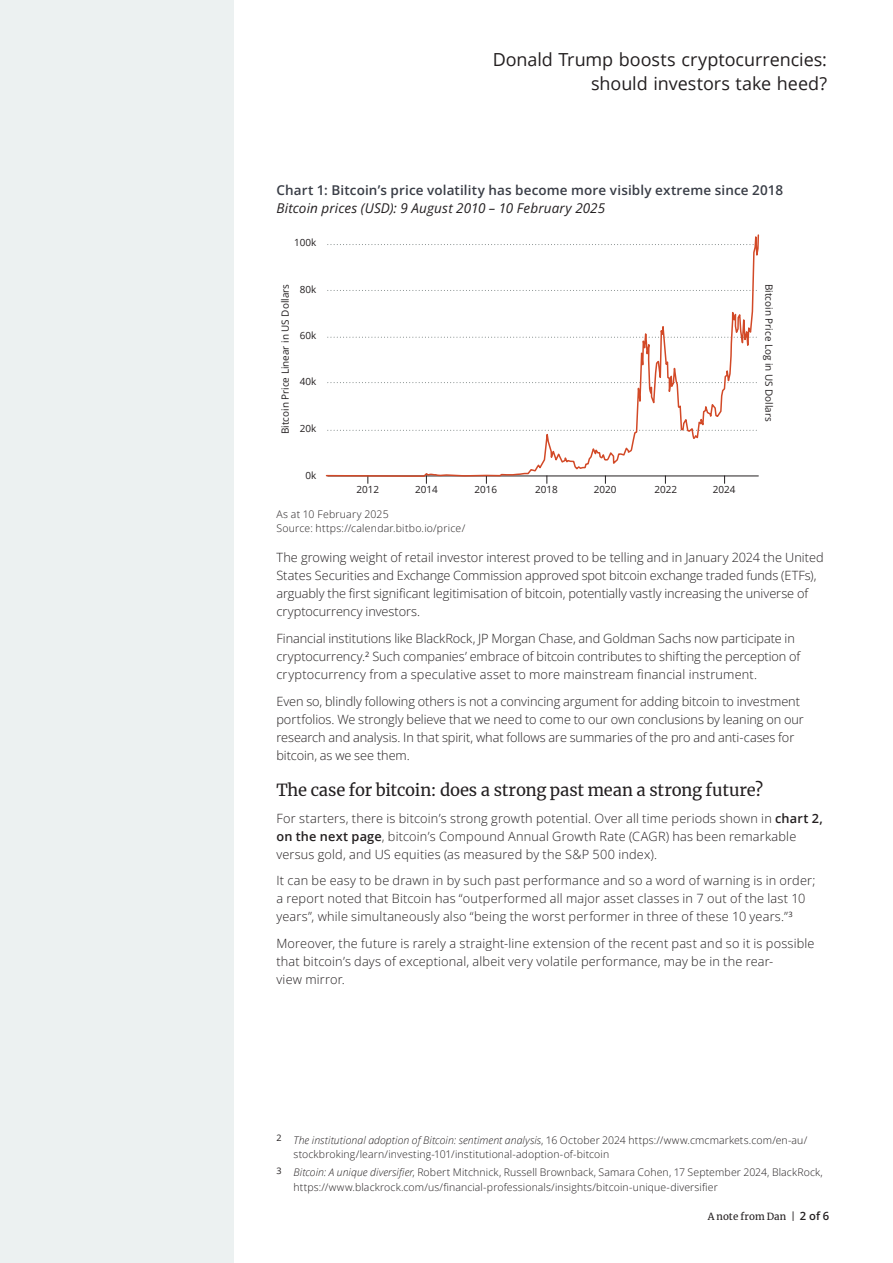
<style>
.page{position:relative;width:893px;height:1263px;background:#fff}
.page>*{position:absolute;margin:0;border:0;box-sizing:border-box;transform-origin:0 0}
.t1{font:18px/24px "Open Sans";letter-spacing:-.005em;color:#231f20;text-align:right}
._01_Subhead_1{font:16.5px "Merriweather";letter-spacing:-.015em;color:#231f20}
._04_Subhead_4{font:600 13.5px "Open Sans";letter-spacing:.01em;color:#393d46}
._05_Subhead_5{font:italic 13.5px "Open Sans";letter-spacing:.01em;color:#231f20}
._07_Body_Text{font:300 12.75px/18px "Open Sans";letter-spacing:.005em;color:#231f20}
._01_Footnotes{font:300 10.5px/14.2px "Open Sans";letter-spacing:.01em;color:#231f20}
._00_Disclaimer{font:300 10.5px/13.5px "Open Sans";letter-spacing:.025em;color:#231f20}
.t2{font:9.9px "Open Sans";color:#231f20}
.t3{font:9.75px "Merriweather";letter-spacing:.005em;color:#231f20}
.s1{font-weight:600}
.s2{font-style:italic}
.s3{font-family:"Open Sans";font-weight:600;font-size:11.25px}
</style>
<div class="page">
<div style="left:0;top:0;width:234px;height:1263px;background:#ecf1f1"></div>
<svg style="left:325px;top:234px;width:435px;height:244px"></svg>
<h1 class="t1" style="left:493px;top:47px;width:336px">Donald Trump boosts cryptocurrencies: should investors take heed?</h1>
<p class="_04_Subhead_4" style="left:276px;top:181px;width:508px">Chart 1: Bitcoin’s price volatility has become more visibly extreme since 2018</p>
<h5 class="_05_Subhead_5" style="left:276px;top:199px;width:330px">Bitcoin prices (USD): 9 August 2010 – 10 February 2025</h5>
<p class="t2" style="left:294px;top:236px;width:24px">100k</p>
<p class="t2" style="left:300px;top:282px;width:18px">80k</p>
<p class="t2" style="left:300px;top:328px;width:18px">60k</p>
<p class="t2" style="left:300px;top:375px;width:18px">40k</p>
<p class="t2" style="left:300px;top:422px;width:18px">20k</p>
<p class="t2" style="left:306px;top:468px;width:12px">0k</p>
<p class="t2" style="left:278px;top:434px;width:151px;rotate:-90deg">Bitcoin Price Linear in US Dollars</p>
<p class="t2" style="left:776px;top:284px;width:139px;rotate:90deg">Bitcoin Price Log in US Dollars</p>
<p class="t2" style="left:356px;top:482px;width:24px">2012</p>
<p class="t2" style="left:415px;top:482px;width:24px">2014</p>
<p class="t2" style="left:474px;top:482px;width:24px">2016</p>
<p class="t2" style="left:535px;top:482px;width:24px">2018</p>
<p class="t2" style="left:594px;top:482px;width:24px">2020</p>
<p class="t2" style="left:655px;top:482px;width:24px">2022</p>
<p class="t2" style="left:713px;top:482px;width:24px">2024</p>
<p class="_00_Disclaimer" style="left:276px;top:507px;width:190px">As at 10 February 2025<br>Source: https://calendar.bitbo.io/price/</p>
<p class="_07_Body_Text" style="left:276px;top:548px;width:549px">The growing weight of retail investor interest proved to be telling and in January 2024 the United States Securities and Exchange Commission approved spot bitcoin exchange traded funds (ETFs), arguably the first significant legitimisation of bitcoin, potentially vastly increasing the universe of cryptocurrency investors.</p>
<p class="_07_Body_Text" style="left:276px;top:629px;width:526px">Financial institutions like BlackRock, JP Morgan Chase, and Goldman Sachs now participate in cryptocurrency.<sup>2</sup> Such companies’ embrace of bitcoin contributes to shifting the perception of cryptocurrency from a speculative asset to more mainstream financial instrument.</p>
<p class="_07_Body_Text" style="left:276px;top:691px;width:529px">Even so, blindly following others is not a convincing argument for adding bitcoin to investment portfolios. We strongly believe that we need to come to our own conclusions by leaning on our research and analysis. In that spirit, what follows are summaries of the pro and anti-cases for bitcoin, as we see them.</p>
<h1 class="_01_Subhead_1" style="left:276px;top:779px;width:488px">The case for bitcoin: does a strong past mean a strong future?</h1>
<p class="_07_Body_Text" style="left:276px;top:809px;width:548px">For starters, there is bitcoin’s strong growth potential. Over all time periods shown in <span class="s1">chart 2, on the next page</span>, bitcoin’s Compound Annual Growth Rate (CAGR) has been remarkable versus gold, and US equities (as measured by the S&amp;P 500 index).</p>
<p class="_07_Body_Text" style="left:276px;top:871px;width:541px">It can be easy to be drawn in by such past performance and so a word of warning is in order; a report noted that Bitcoin has “outperformed all major asset classes in 7 out of the last 10 years”, while simultaneously also “being the worst performer in three of these 10 years.”<sup>3</sup></p>
<p class="_07_Body_Text" style="left:276px;top:934px;width:540px">Moreover, the future is rarely a straight-line extension of the recent past and so it is possible that bitcoin’s days of exceptional, albeit very volatile performance, may be in the rear-<br>view mirror.</p>
<p class="_01_Footnotes" style="left:293px;top:1132px;width:515px;text-indent:-17px"><sup>2</sup> <span class="s2">The institutional adoption of Bitcoin: sentiment analysis</span>, 16 October 2024 https://www.cmcmarkets.com/en-au/ stockbroking/learn/investing-101/institutional-adoption-of-bitcoin</p>
<p class="_01_Footnotes" style="left:293px;top:1165px;width:531px;text-indent:-17px"><sup>3</sup> <span class="s2">Bitcoin: A unique diversifier</span>, Robert Mitchnick, Russell Brownback, Samara Cohen, 17 September 2024, BlackRock, https://www.blackrock.com/us/financial-professionals/insights/bitcoin-unique-diversifier</p>
<p class="t3" style="left:708px;top:1210px;width:123px">A note from Dan | <span class="s3">2 of 6</span></p>
</div>
